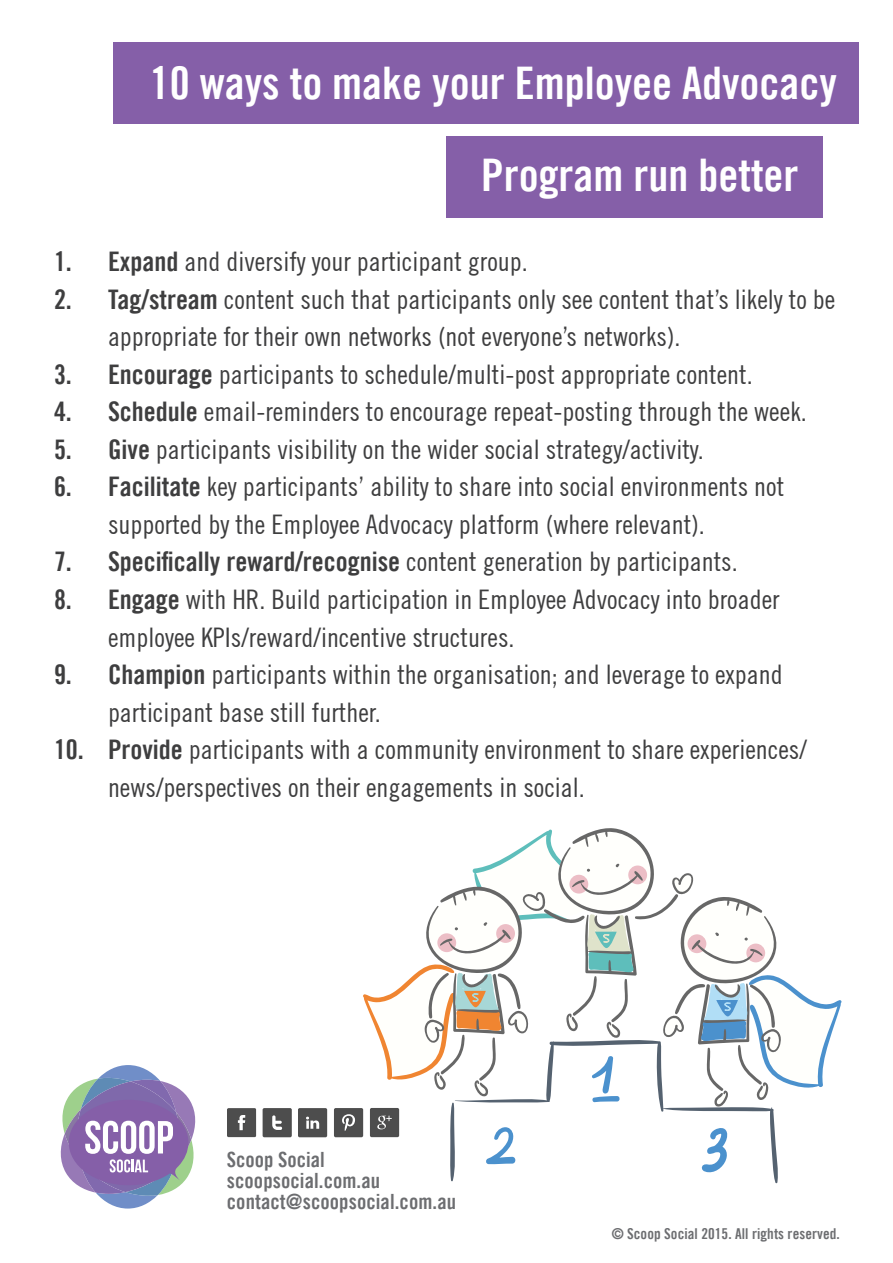
<style>
.page{position:relative;width:893px;height:1263px;background:#fff}
.page>*{position:absolute;margin:0;border:0;box-sizing:border-box;transform-origin:0 0}
.t1{font:45px "Trade Gothic Bold Cond Twenty";color:#fff}
.t2{font:condensed 27px/37.5px "Trade Gothic No.18";color:#3e3e3f}
.t3{font:21px "Trade Gothic Bold Cond Twenty";letter-spacing:.005em;color:#6c6d70}
.t4{font:15px "Trade Gothic Bold Cond Twenty";letter-spacing:.005em;color:#6c6d70}
.s1{font-family:"Trade Gothic Bold Cond Twenty";font-stretch:normal}
</style>
<div class="page">
<div style="left:298px;top:1108px;width:29px;height:29px;background:#4d4d4d;border-radius:2px"></div>
<svg style="left:306px;top:1117px;width:13px;height:12px"></svg>
<svg style="left:61px;top:1065px;width:134px;height:143px"></svg>
<div style="left:227px;top:1108px;width:29px;height:29px;background:#4d4d4d;border-radius:2px"></div>
<svg style="left:238px;top:1115px;width:8px;height:15px"></svg>
<div style="left:263px;top:1108px;width:29px;height:29px;background:#4d4d4d;border-radius:2px"></div>
<svg style="left:272px;top:1115px;width:11px;height:15px"></svg>
<div style="left:334px;top:1108px;width:29px;height:29px;background:#4d4d4d;border-radius:2px"></div>
<svg style="left:342px;top:1114px;width:13px;height:17px"></svg>
<svg style="left:362px;top:828px;width:480px;height:355px"></svg>
<div style="left:114px;top:43px;width:745px;height:81px;background:#855fa8"></div>
<div style="left:446px;top:136px;width:377px;height:82px;background:#855fa8"></div>
<p class="t1" style="left:150px;top:56px;width:689px">10 ways to make your Employee Advocacy</p>
<p class="t1" style="left:481px;top:148px;width:319px">Program run better</p>
<p class="t2" style="left:54px;top:243px;width:475px"><span class="s1">1. Expand</span> and diversify your participant group.</p>
<p class="t2" style="left:108px;top:280px;width:729px;text-indent:-54px"><span class="s1">2. Tag/stream</span> content such that participants only see content that’s likely to be appropriate for their own networks (not everyone’s networks).</p>
<p class="t2" style="left:54px;top:355px;width:700px"><span class="s1">3. Encourage</span> participants to schedule/multi-post appropriate content.</p>
<p class="t2" style="left:54px;top:393px;width:754px"><span class="s1">4. Schedule</span> email-reminders to encourage repeat-posting through the week.</p>
<p class="t2" style="left:54px;top:430px;width:651px"><span class="s1">5. Give</span> participants visibility on the wider social strategy/activity.</p>
<p class="t2" style="left:108px;top:468px;width:678px;text-indent:-54px"><span class="s1">6. Facilitate</span> key participants’ ability to share into social environments not supported by the Employee Advocacy platform (where relevant).</p>
<p class="t2" style="left:54px;top:543px;width:685px"><span class="s1">7. Specifically reward/recognise</span> content generation by participants.</p>
<p class="t2" style="left:108px;top:580px;width:673px;text-indent:-54px"><span class="s1">8. Engage</span> with HR. Build participation in Employee Advocacy into broader employee KPIs/reward/incentive structures.</p>
<p class="t2" style="left:108px;top:655px;width:676px;text-indent:-54px"><span class="s1">9. Champion</span> participants within the organisation; and leverage to expand participant base still further.</p>
<p class="t2" style="left:108px;top:730px;width:700px;text-indent:-54px"><span class="s1">10. Provide</span> participants with a community environment to share experiences/ news/perspectives on their engagements in social.</p>
<p class="t3" style="left:227px;top:1146px;width:99px">Scoop Social</p>
<p class="t3" style="left:227px;top:1167px;width:155px">scoopsocial.com.au</p>
<p class="t3" style="left:227px;top:1188px;width:231px">contact@scoopsocial.com.au</p>
<p class="t4" style="left:612px;top:1224px;width:230px">© Scoop Social 2015. All rights reserved.</p>
</div>
